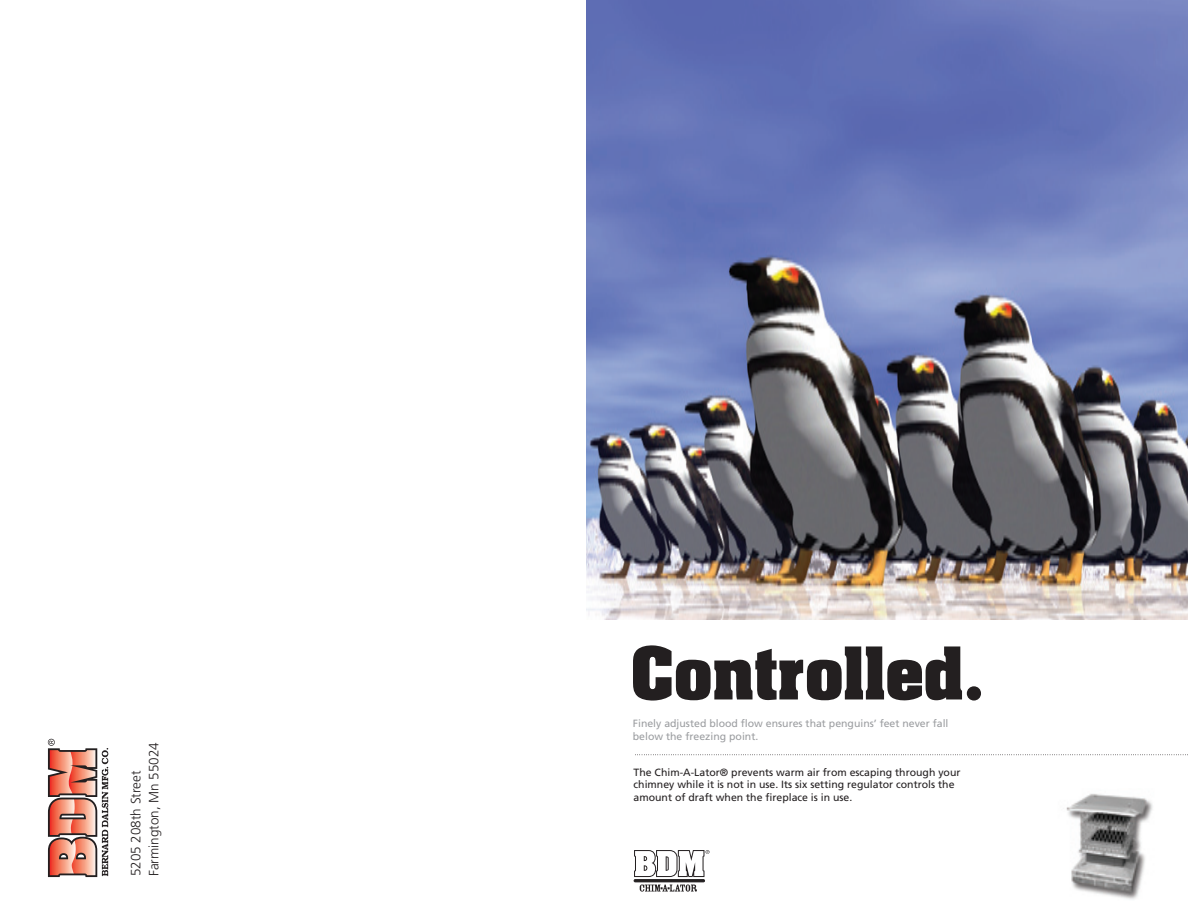
<style>
.page{position:relative;width:1188px;height:918px;background:#fff}
.page>*{position:absolute;margin:0;border:0;box-sizing:border-box;transform-origin:0 0}
.t1{font:700 61.8px "Aachen Std";color:#231f20}
.t2{font:300 13.5px/18px "Frutiger LT Std";color:#231f20}
.t3{font:10.5px/12.6px "Frutiger LT Std";color:#231f20}
.t4{font:10.5px/12.6px "Frutiger LT Std";color:#9b9da0}
</style>
<div class="page">
<img style="left:587px;top:0;width:601px;height:619px">
<svg style="left:635px;top:754px;width:553px;height:1px"></svg>
<hr style="left:634px;top:879px;width:71px;height:3px;background:#231f20;border-radius:2px">
<svg style="left:640px;top:884px;width:57px;height:8px"></svg>
<svg style="left:634px;top:850px;width:76px;height:27px"></svg>
<img style="left:1066px;top:793px;width:87px;height:107px">
<svg style="left:48px;top:739px;width:60px;height:138px"></svg>
<p class="t2" style="left:127px;top:876px;width:136px;rotate:-90deg">5205 208th Street<br>Farmington, Mn 55024</p>
<h1 class="t1" style="left:631px;top:629px;width:355px">Controlled.</h1>
<p class="t4" style="left:633px;top:717px;width:317px">Finely adjusted blood flow ensures that penguins’ feet never fall below the freezing point.</p>
<p class="t3" style="left:634px;top:766px;width:328px">The Chim-A-Lator® prevents warm air from escaping through your chimney while it is not in use. Its six setting regulator controls the amount of draft when the fireplace is in use.</p>
</div>
